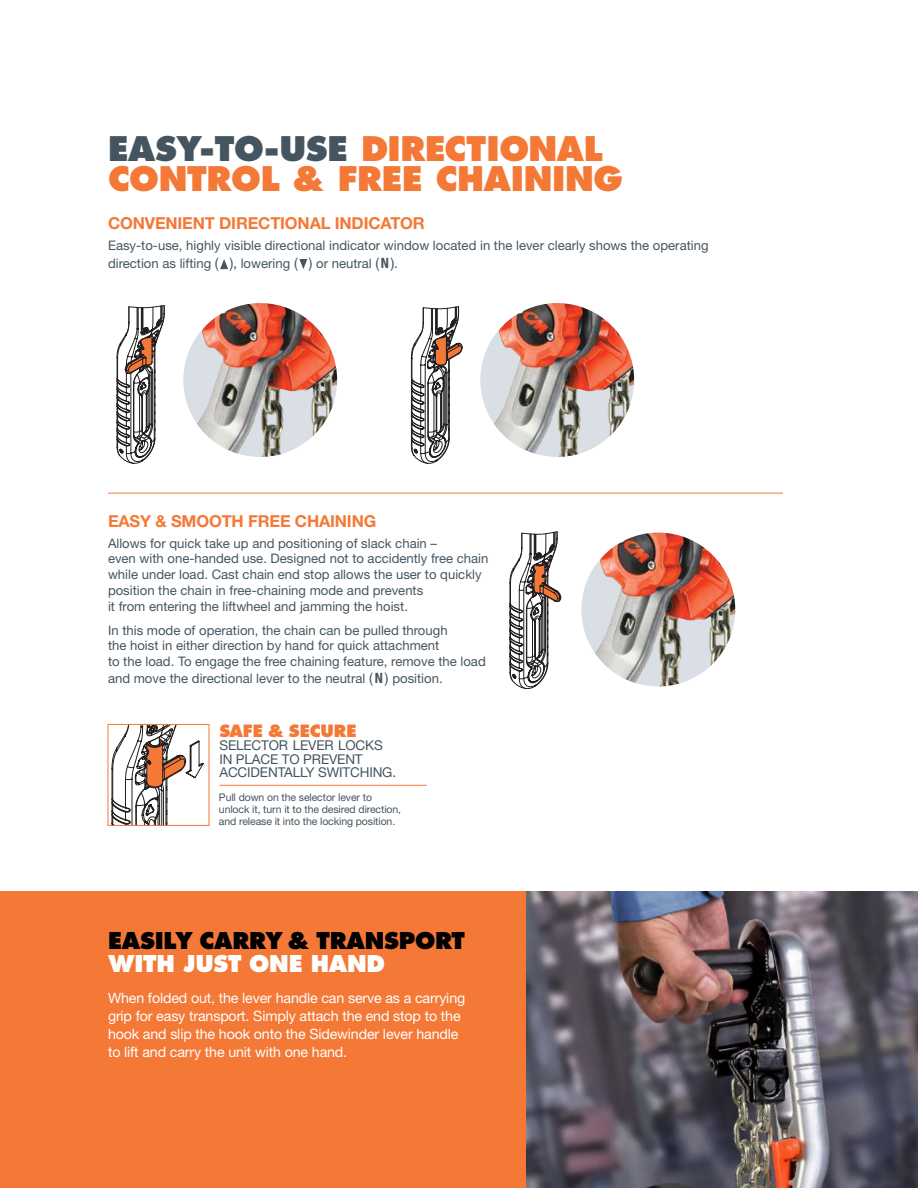
<style>
.page{position:relative;width:918px;height:1188px;background:#fff}
.page>*{position:absolute;margin:0;border:0;box-sizing:border-box;transform-origin:0 0}
.t1{font:800 33px/30px "Futura";letter-spacing:-.01em;color:#f47836}
.t2{font:800 33px "Futura";color:#455560}
.t3{font:800 22.5px "Futura";letter-spacing:-.01em;color:#000}
.t4{font:800 22.5px "Futura";letter-spacing:-.01em;color:#fff}
.t5{font:700 16.5px "Helvetica Neue";letter-spacing:-.01em;color:#f47836}
.t6{font:800 16.5px "Futura";letter-spacing:-.01em;color:#f47836}
.t7{font:14.25px/18px "Helvetica Neue";letter-spacing:-.01em;color:#fff}
.t8{font:13.5px/13.5px "Helvetica Neue";letter-spacing:-.01em;color:#455560}
.t9{font:13.2px/15.8px "Helvetica Neue";color:#455560}
.t10{font:10.5px/12px "Helvetica Neue";letter-spacing:-.01em;color:#455560}
.s1{color:#455560}
.s2{font-size:14.25px}
.s3{font-weight:700;font-stretch:condensed;font-size:14.25px}
</style>
<div class="page">
<hr style="left:108px;top:493px;width:675px;height:1px;background:#f47836">
<hr style="left:220px;top:785px;width:207px;height:1px;background:#f47836">
<svg style="left:112px;top:726px;width:92px;height:98px"></svg>
<div style="left:108px;top:724px;width:101px;height:102px;border:1px solid #f47836"></div>
<div style="left:183px;top:303px;width:154px;height:154px;background:#d9dfe4;border-radius:50%"></div>
<img style="left:197px;top:303px;width:140px;height:154px">
<div style="left:480px;top:303px;width:154px;height:154px;background:#d9dfe4;border-radius:50%"></div>
<img style="left:494px;top:303px;width:140px;height:154px">
<div style="left:581px;top:533px;width:154px;height:153px;background:#d9dfe4;border-radius:50%"></div>
<img style="left:595px;top:533px;width:140px;height:153px">
<svg style="left:117px;top:305px;width:48px;height:159px"></svg>
<svg style="left:411px;top:306px;width:52px;height:158px"></svg>
<svg style="left:510px;top:531px;width:51px;height:158px"></svg>
<svg style="left:220px;top:259px;width:8px;height:10px"></svg>
<svg style="left:299px;top:259px;width:8px;height:10px"></svg>
<div style="left:0;top:891px;width:918px;height:297px;background:#f47836"></div>
<img style="left:526px;top:891px;width:392px;height:297px">
<h1 class="t1" style="left:108px;top:135px;width:516px;text-indent:91px"><span class="s1">-TO-USE</span> DIRECTIONAL<br>CONTROL &amp; FREE CHAINING</h1>
<h1 class="t2" style="left:108px;top:134px;width:47px">Easy</h1>
<p class="t5" style="left:108px;top:217px;width:24px">CONVENIENT</p>
<p class="t5" style="left:219px;top:217px;width:23px">DIRECTIONAL</p>
<p class="t5" style="left:335px;top:217px;width:17px">INDICATOR</p>
<p class="t9" style="left:108px;top:237px;width:602px;line-height:18px">Easy-to-use, highly visible directional indicator window located in the lever clearly shows the operating direction as lifting <span class="s2">( ),</span> lowering <span class="s2">( )</span> or neutral <span class="s2">(</span> <span class="s3">N</span> <span class="s2">)</span>.</p>
<p class="t5" style="left:108px;top:515px;width:87px">EASY &amp; SMOOTH</p>
<p class="t5" style="left:248px;top:515px;width:22px">FREE</p>
<p class="t5" style="left:295px;top:515px;width:23px">CHAININ</p>
<p class="t5" style="left:364px;top:515px;width:14px">G</p>
<p class="t9" style="left:108px;top:536px;width:382px">Allows for quick take up and positioning of slack chain –<br>even with one-handed use. Designed not to accidently free chain while under load. Cast chain end stop allows the user to quickly position the chain in free-chaining mode and prevents<br>it from entering the liftwheel and jamming the hoist.</p>
<p class="t9" style="left:108px;top:623px;width:379px">In this mode of operation, the chain can be pulled through<br>the hoist in either direction by hand for quick attachment<br>to the load. To engage the free chaining feature, remove the load and move the directional lever to the neutral <span class="s2">(</span> <span class="s3">N</span> <span class="s2">)</span> position.</p>
<p class="t6" style="left:219px;top:724px;width:139px">SAFE &amp; SECURE</p>
<p class="t8" style="left:219px;top:740px;width:129px">SELECTOR LEVER locks iN place</p>
<p class="t8" style="left:282px;top:753px;width:31px">to preve</p>
<p class="t8" style="left:345px;top:753px;width:15px">Nt</p>
<p class="t8" style="left:219px;top:767px;width:10px">accide</p>
<p class="t8" style="left:268px;top:767px;width:19px">Ntall</p>
<p class="t8" style="left:306px;top:767px;width:92px">Y SWITCHING.</p>
<p class="t10" style="left:219px;top:792px;width:184px">Pull down on the selector lever to unlock it, turn it to the desired direction, and release it into the locking position.</p>
<h2 class="t3" style="left:108px;top:931px;width:359px">EASILY CARRY &amp; TRANSPORT</h2>
<h2 class="t4" style="left:108px;top:954px;width:279px">WITH JUST ONE HAND</h2>
<p class="t7" style="left:108px;top:990px;width:359px">When folded out, the lever handle can serve as a carrying grip for easy transport. Simply attach the end stop to the hook and slip the hook onto the Sidewinder lever handle to lift and carry the unit with one hand.</p>
</div>
